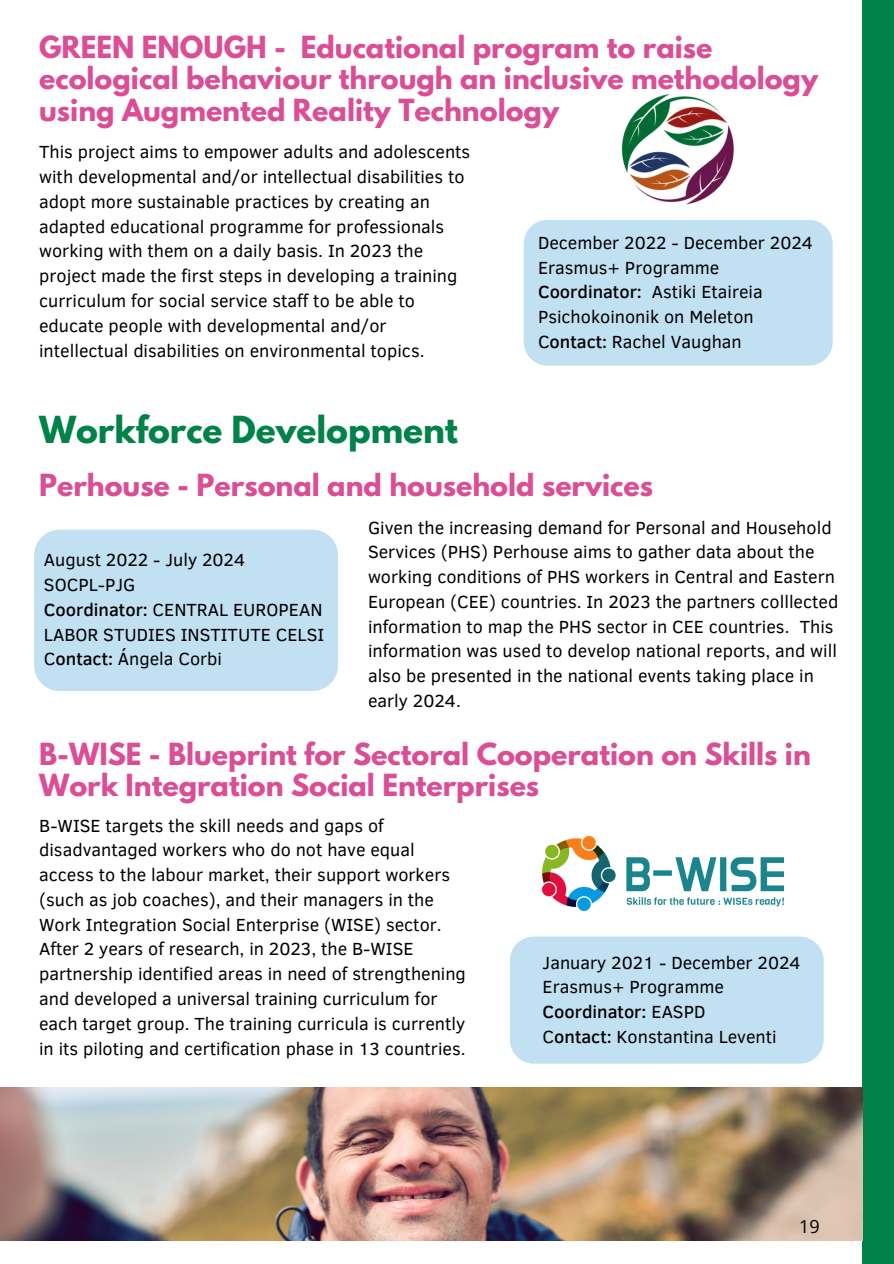
<style>
.page{position:relative;width:894px;height:1264px;background:#fff}
.page>*{position:absolute;margin:0;border:0;box-sizing:border-box;transform-origin:0 0}
.t1{font:700 33px "League Spartan";color:#008249}
.t2{font:700 27px/31.5px "League Spartan";color:#db4e95}
.t3{font:18px/24.8px "Clear Sans";color:#000}
.t4{font:18px "Open Sans";color:#000}
.s1{font-weight:500}
</style>
<div class="page">
<div style="left:862px;top:0;width:31px;height:1263px;background:#008249"></div>
<div style="left:34px;top:529px;width:304px;height:162px;background:#c1e0f2;border-radius:25px"></div>
<img style="left:621px;top:94px;width:114px;height:111px">
<div style="left:523px;top:220px;width:309px;height:146px;background:#c1e0f2;border-radius:24px"></div>
<div style="left:509px;top:936px;width:314px;height:127px;background:#c1e0f2;border-radius:24px"></div>
<img style="left:542px;top:836px;width:241px;height:74px">
<img style="left:0;top:1087px;width:862px;height:153px">
<h2 class="t2" style="left:39px;top:34px;width:780px">GREEN ENOUGH - Educational program to raise ecological behaviour through an inclusive methodology using Augmented Reality Technology</h2>
<p class="t3" style="left:39px;top:139px;width:432px">This project aims to empower adults and adolescents with developmental and/or intellectual disabilities to adopt more sustainable practices by creating an adapted educational programme for professionals working with them on a daily basis. In 2023 the project made the first steps in developing a training curriculum for social service staff to be able to educate people with developmental and/or intellectual disabilities on environmental topics.</p>
<h1 class="t1" style="left:39px;top:413px;width:420px">Workforce Development</h1>
<p class="t3" style="left:538px;top:229px;width:276px">December 2022 - December 2024<br>Erasmus+ Programme<br><span class="s1">Coordinator:</span> Astiki Etaireia<br>Psichokoinonik on Meleton<br>C<span class="s1">ontact:</span> Rachel Vaughan</p>
<h2 class="t2" style="left:39px;top:472px;width:615px">Perhouse - Personal and household services</h2>
<p class="t3" style="left:44px;top:547px;width:282px">August 2022 - July 2024<br>SOCPL-PJG<br><span class="s1">Coordinator:</span> CENTRAL EUROPEAN<br>LABOR STUDIES INSTITUTE CELSI<br>C<span class="s1">ontact:</span> Ángela Corbi</p>
<p class="t3" style="left:368px;top:514px;width:471px">Given the increasing demand for Personal and Household Services (PHS) Perhouse aims to gather data about the working conditions of PHS workers in Central and Eastern European (CEE) countries. In 2023 the partners colllected information to map the PHS sector in CEE countries. This information was used to develop national reports, and will also be presented in the national events taking place in early 2024.</p>
<h2 class="t2" style="left:39px;top:741px;width:773px">B-WISE - Blueprint for Sectoral Cooperation on Skills in<br>Work Integration Social Enterprises</h2>
<p class="t3" style="left:39px;top:812px;width:428px">B-WISE targets the skill needs and gaps of disadvantaged workers who do not have equal access to the labour market, their support workers (such as job coaches), and their managers in the Work Integration Social Enterprise (WISE) sector.<br>After 2 years of research, in 2023, the B-WISE partnership identified areas in need of strengthening and developed a universal training curriculum for each target group. The training curricula is currently in its piloting and certification phase in 13 countries.</p>
<p class="t3" style="left:542px;top:949px;width:259px">January 2021 - December 2024<br>Erasmus+ Programme<br><span class="s1">Coordinator:</span> EASPD<br>C<span class="s1">ontact:</span> Konstantina Leventi</p>
<p class="t4" style="left:799px;top:1213px;width:22px">19</p>
</div>
